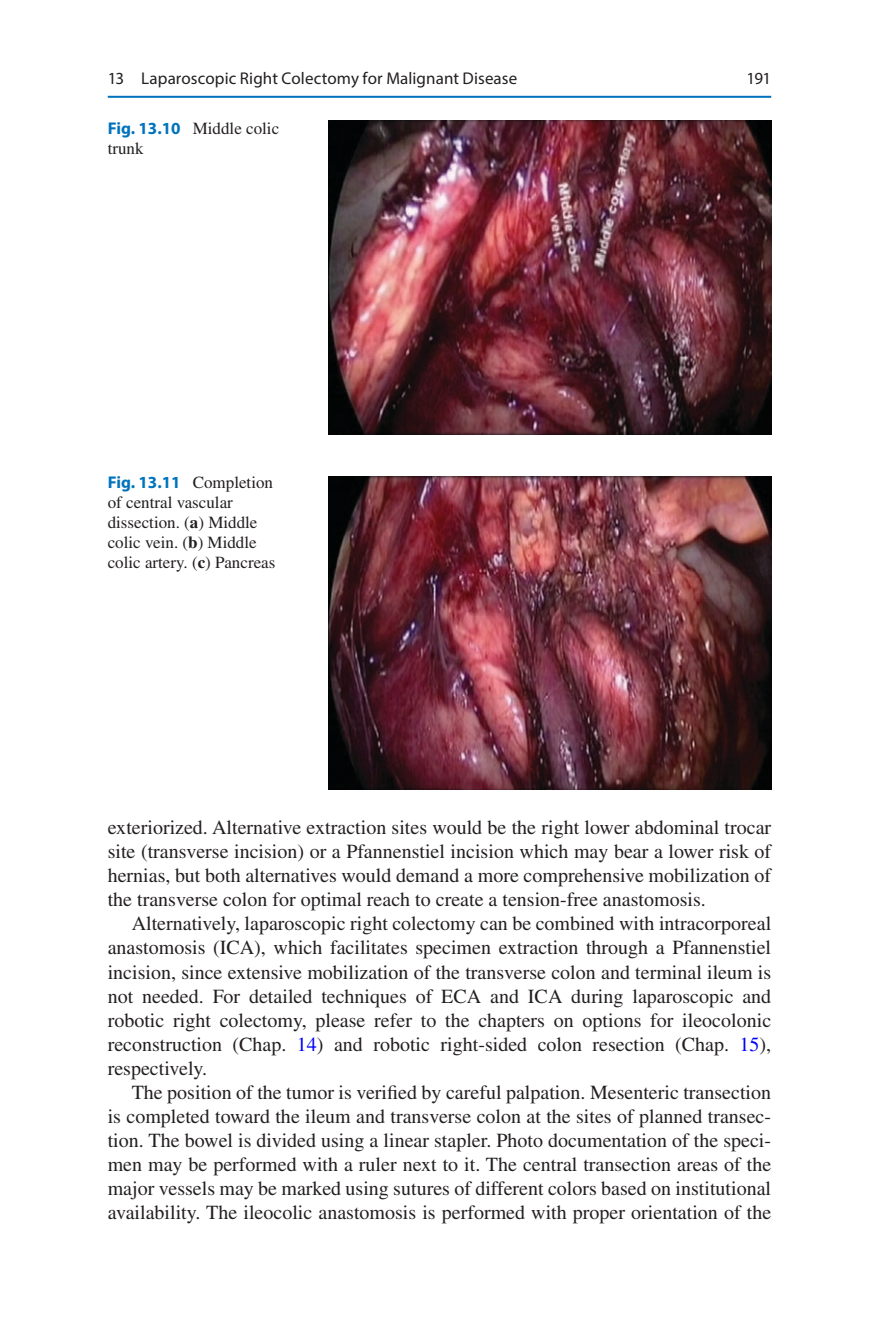
<style>
.page{position:relative;width:879px;height:1333px;background:#fff}
.page>*{position:absolute;margin:0;border:0;box-sizing:border-box;transform-origin:0 0}
.t1{font:20px/24px "Nmqnkx Times LT Std";color:#231f20;text-align:justify}
.t2{font:17px/20px "Nmqnkx Times LT Std";color:#231f20}
.t3{font:17px "Gcblgq Myriad Pro";letter-spacing:.005em;color:#231f20}
.s1{font-family:"Hrmsjl Myriad Pro";font-weight:700;color:#0073bc}
.s2{font-family:"Ytdjsf Times LT Std";font-weight:700}
.s3{color:#0000fa}
</style>
<div class="page">
<img style="left:329px;top:121px;width:442px;height:313px">
<img style="left:329px;top:476px;width:442px;height:314px">
<hr style="left:108px;top:96px;width:663px;height:2px;background:#0073bc">
<p class="t3" style="left:108px;top:68px;width:411px">13 Laparoscopic Right Colectomy for Malignant Disease</p>
<p class="t2" style="left:108px;top:118px;width:173px"><span class="s1">Fig. 13.10</span> Middle colic trunk</p>
<p class="t2" style="left:108px;top:471px;width:169px"><span class="s1">Fig. 13.11</span> Completion of central vascular dissection. (<span class="s2">a</span>) Middle colic vein. (<span class="s2">b</span>) Middle colic artery. (<span class="s2">c</span>) Pancreas</p>
<p class="t3" style="left:746px;top:68px;width:26px">191</p>
<p class="t1" style="left:108px;top:815px;width:665px">exteriorized. Alternative extraction sites would be the right lower abdominal trocar site (transverse incision) or a Pfannenstiel incision which may bear a lower risk of hernias, but both alternatives would demand a more comprehensive mobilization of the transverse colon for optimal reach to create a tension-free anastomosis.</p>
<p class="t1" style="left:108px;top:911px;width:665px;text-indent:24px">Alternatively, laparoscopic right colectomy can be combined with intracorporeal anastomosis (ICA), which facilitates specimen extraction through a Pfannenstiel incision, since extensive mobilization of the transverse colon and terminal ileum is not needed. For detailed techniques of ECA and ICA during laparoscopic and robotic right colectomy, please refer to the chapters on options for ileocolonic reconstruction (Chap. <span class="s3">14</span>) and robotic right-sided colon resection (Chap. <span class="s3">15</span>), respectively.</p>
<p class="t1" style="left:108px;top:1079px;width:665px;text-indent:24px">The position of the tumor is verified by careful palpation. Mesenteric transection is completed toward the ileum and transverse colon at the sites of planned transec&shy;tion. The bowel is divided using a linear stapler. Photo documentation of the speci&shy;men may be performed with a ruler next to it. The central transection areas of the major vessels may be marked using sutures of different colors based on institutional availability. The ileocolic anastomosis is performed with proper orientation of the</p>
</div>
